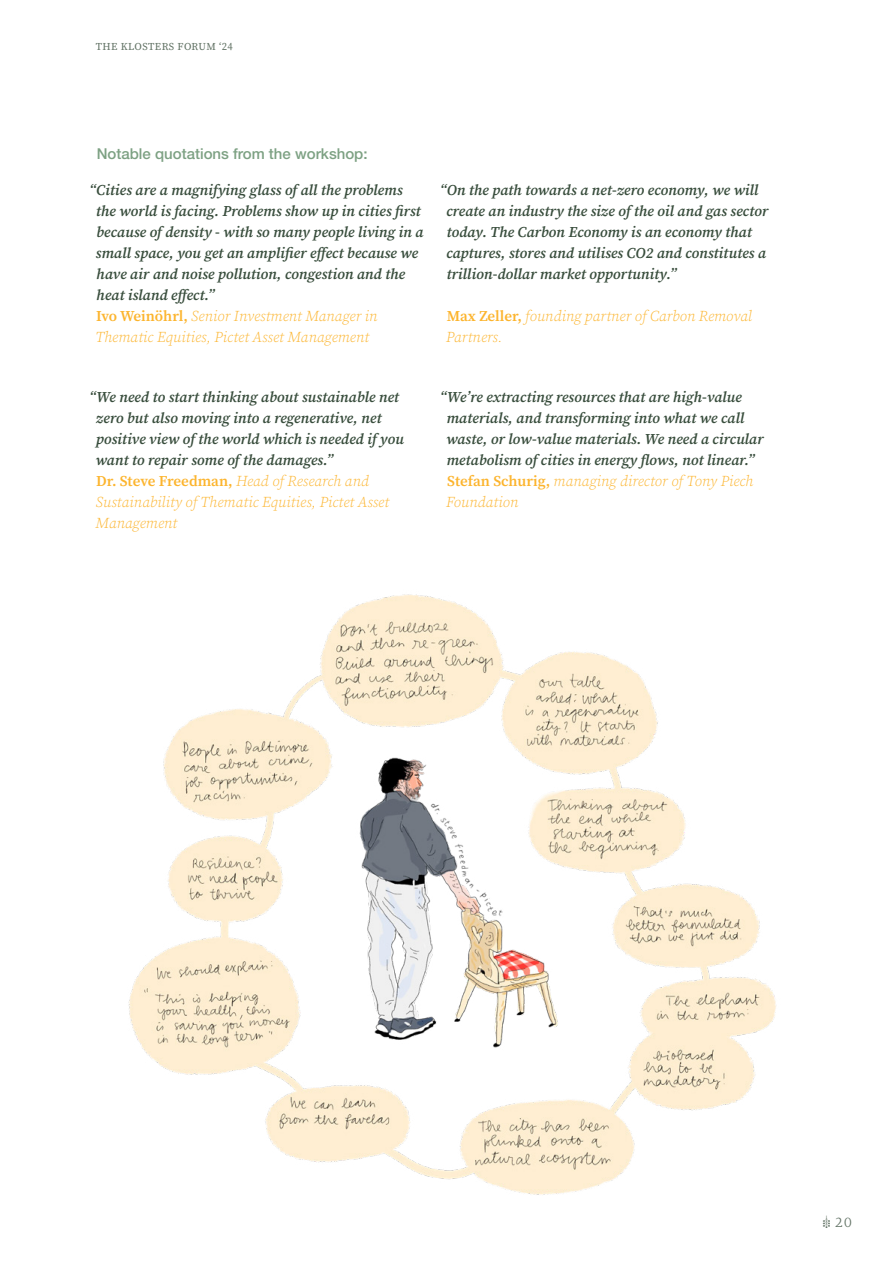
<style>
.page{position:relative;width:893px;height:1263px;background:#fff}
.page>*{position:absolute;margin:0;border:0;box-sizing:border-box;transform-origin:0 0}
.t1{font:italic 600 15px/21px "Source Serif 4";color:#384d3c}
.t2{font:italic 300 15px/21px "Source Serif 4";color:#fcb42d}
.t3{font:500 15px "Helvetica Neue LT Std";color:#7da183}
.t4{font:13.5px "Odile";color:#607163}
.t5{font:10.5px "Source Serif 4";letter-spacing:.035em;color:#607163}
.s1{font-style:normal;color:#fcb42d}
.s2{font-weight:300;color:#fcb42d}
.s3{font-weight:600;font-style:normal}
</style>
<div class="page">
<img style="left:128px;top:594px;width:648px;height:601px">
<p class="t5" style="left:96px;top:39px;width:138px">THE KLOSTERS FORUM ‘24</p>
<p class="t3" style="left:97px;top:145px;width:272px">Notable quotations from the workshop:</p>
<p class="t1" style="left:95px;top:179px;width:330px;text-indent:-6px">“Cities are a magnifying glass of all the problems the world is facing. Problems show up in cities first because of density - with so many people living in a small space, you get an amplifier effect because we have air and noise pollution, congestion and the heat island effect.”<br><span class="s1">Ivo Weinöhrl,</span> <span class="s2">Senior Investment Manager in Thematic Equities, Pictet Asset Management</span></p>
<p class="t1" style="left:446px;top:179px;width:324px;text-indent:-7px">“On the path towards a net-zero economy, we will create an industry the size of the oil and gas sector today. The Carbon Economy is an economy that captures, stores and utilises CO2 and constitutes a trillion-dollar market opportunity.”</p>
<p class="t2" style="left:446px;top:306px;width:307px"><span class="s3">Max Zeller,</span> founding partner of Carbon Removal<br>Partners.</p>
<p class="t1" style="left:96px;top:386px;width:310px;text-indent:-6px">“We need to start thinking about sustainable net zero but also moving into a regenerative, net positive view of the world which is needed if you want to repair some of the damages.”<br><span class="s1">Dr. Steve Freedman,</span> <span class="s2">Head of Research and Sustainability of Thematic Equities, Pictet Asset Management</span></p>
<p class="t1" style="left:446px;top:386px;width:319px;text-indent:-6px">“We’re extracting resources that are high-value materials, and transforming into what we call waste, or low-value materials. We need a circular metabolism of cities in energy flows, not linear.” <span class="s1">Stefan Schurig,</span> <span class="s2">managing director of Tony Piech Foundation</span></p>
<p class="t4" style="left:835px;top:1213px;width:18px">20</p>
</div>
